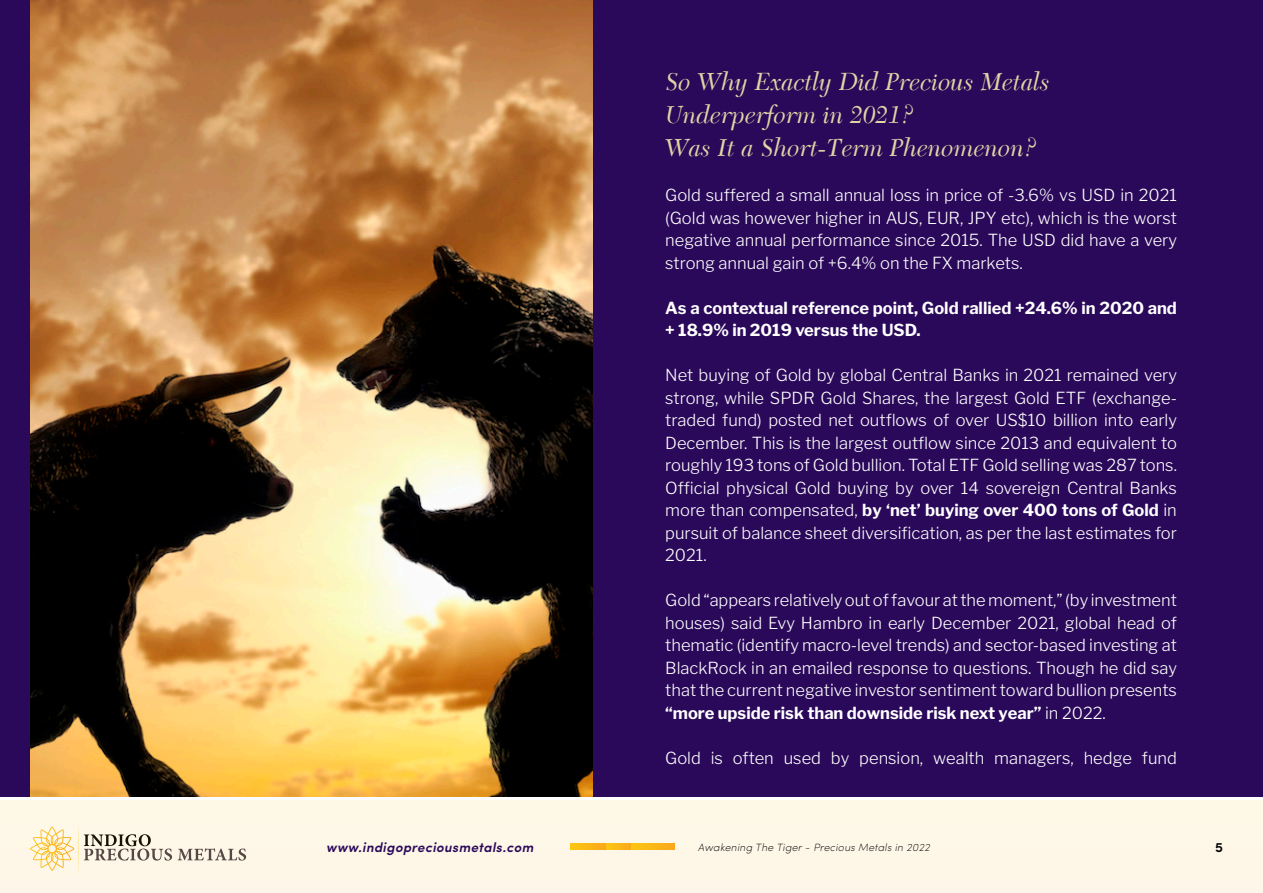
<style>
.page{position:relative;width:1263px;height:893px;background:#fff}
.page>*{position:absolute;margin:0;border:0;box-sizing:border-box;transform-origin:0 0}
.t1{font:italic 25.5px/33px "New Caledonia";color:#ded6a6}
.t2{font:300 16.5px/22.5px "Libre Franklin";color:#fff;text-align:justify}
.t3{font:700 16.5px/22.5px "Libre Franklin";color:#fff}
.t4{font:italic 600 13.5px "Sofia Pro";letter-spacing:.025em;color:#2b095a}
.t5{font:600 13.5px "Sofia Pro";color:#000}
.t6{font:italic 200 10.5px "Sofia Pro";letter-spacing:.025em;color:#000}
.s1{font-weight:700}
</style>
<div class="page">
<div style="left:0;top:0;width:1263px;height:796px;background:#2b095a"></div>
<img style="left:30px;top:0;width:562px;height:796px">
<div style="left:0;top:800px;width:1263px;height:93px;background:#fef7e8"></div>
<svg style="left:570px;top:843px;width:36px;height:7px"></svg>
<svg style="left:606px;top:843px;width:25px;height:7px"></svg>
<svg style="left:631px;top:843px;width:43px;height:7px"></svg>
<h1 class="t1" style="left:665px;top:66px;width:386px">So Why Exactly Did Precious Metals<br>Underperform in 2021?<br>Was It a Short-Term Phenomenon?</h1>
<p class="t2" style="left:665px;top:184px;width:513px">Gold suffered a small annual loss in price of -3.6% vs USD in 2021 (Gold was however higher in AUS, EUR, JPY etc), which is the worst negative annual performance since 2015. The USD did have a very strong annual gain of +6.4% on the FX markets.</p>
<p class="t3" style="left:665px;top:296px;width:513px">As a contextual reference point, Gold rallied +24.6% in 2020 and + 18.9% in 2019 versus the USD.</p>
<p class="t2" style="left:665px;top:364px;width:513px">Net buying of Gold by global Central Banks in 2021 remained very strong, while SPDR Gold Shares, the largest Gold ETF (exchange&shy;traded fund) posted net outflows of over US$10 billion into early December. This is the largest outflow since 2013 and equivalent to roughly 193 tons of Gold bullion. Total ETF Gold selling was 287 tons.<br>Official physical Gold buying by over 14 sovereign Central Banks more than compensated, <span class="s1">by ‘net’ buying over 400 tons of Gold</span> in pursuit of balance sheet diversification, as per the last estimates for 2021.</p>
<p class="t2" style="left:665px;top:589px;width:513px">Gold “appears relatively out of favour at the moment,” (by investment houses) said Evy Hambro in early December 2021, global head of thematic (identify macro-level trends) and sector-based investing at BlackRock in an emailed response to questions. Though he did say that the current negative investor sentiment toward bullion presents <span class="s1">“more upside risk than downside risk next year”</span> in 2022.</p>
<p class="t2" style="left:665px;top:746px;width:513px">Gold is often used by pension, wealth managers, hedge fund</p>
<p class="t4" style="left:326px;top:837px;width:209px">www.indigopreciousmetals.com</p>
<p class="t6" style="left:698px;top:840px;width:233px">Awakening The Tiger - Precious Metals in 2022</p>
<p class="t5" style="left:1215px;top:837px;width:9px">5</p>
</div>
